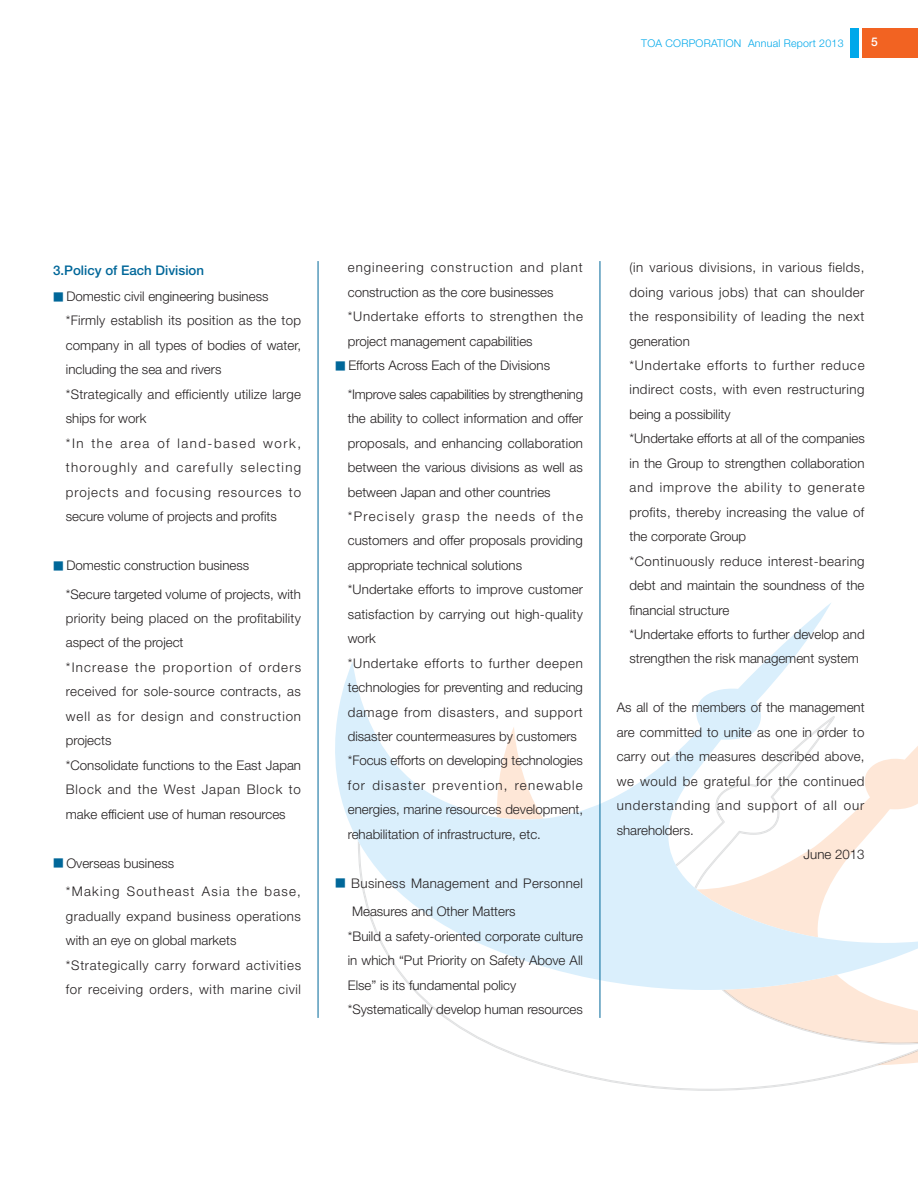
<style>
.page{position:relative;width:918px;height:1188px;background:#fff}
.page>*{position:absolute;margin:0;border:0;box-sizing:border-box;transform-origin:0 0}
.t1{font:300 13.35px/24.5px "Helvetica Neue LT Std";color:#231f20}
.t2{font:300 13.35px/24.5px "Helvetica Neue LT Std";letter-spacing:.025em;color:#231f20}
.t3{font:300 13.35px/24.5px "Helvetica Neue LT Std";letter-spacing:.04em;color:#231f20}
.t4{font:300 13.35px/24.5px "Helvetica Neue LT Std";letter-spacing:.045em;color:#231f20}
.t5{font:300 13.35px/28.7px "Helvetica Neue LT Std";letter-spacing:-.02em;color:#231f20}
.t6{font:300 13.35px/28.7px "Helvetica Neue LT Std";letter-spacing:.09em;color:#231f20}
.t7{font:300 13.35px "Helvetica Neue LT Std";letter-spacing:.075em;color:#231f20}
.t8{font:500 13.35px "Helvetica Neue LT Std";color:#006799}
.t9{font:500 12px "Helvetica Neue LT Std";color:#fff}
.t10{font:300 10.65px "Helvetica Neue LT Std";letter-spacing:.02em;color:#00a8ea}
.s1{font-family:"UD Shin Go Pro Regular 90 msp RKSJ H";font-weight:400;font-size:10.65px;color:#006799}
</style>
<div class="page">
<div style="left:863px;top:28px;width:55px;height:29px;background:#f26322"></div>
<div style="left:850px;top:28px;width:8px;height:29px;background:#00a8ea"></div>
<svg style="left:413px;top:990px;width:505px;height:100px"></svg>
<svg style="left:317px;top:602px;width:601px;height:388px"></svg>
<hr style="left:600px;top:261px;width:1px;height:757px;background:#006799">
<hr style="left:318px;top:261px;width:1px;height:757px;background:#006799">
<p class="t10" style="left:641px;top:37px;width:204px">TOA CORPORATION Annual Report 2013</p>
<p class="t9" style="left:871px;top:38px;width:8px">5</p>
<p class="t8" style="left:53px;top:266px;width:152px">3.Policy of Each Division</p>
<p class="t1" style="left:66px;top:284px;width:237px;text-indent:-13px"><span class="s1">■</span> Domestic civil engineering business *Firmly establish its position as the top company in all types of bodies of water, including the sea and rivers<br>*Strategically and efficiently utilize large ships for work<br>*In the area of land-based work, thoroughly and carefully selecting projects and focusing resources to secure volume of projects and profits</p>
<p class="t1" style="left:66px;top:551px;width:237px;line-height:28.7px;text-indent:-13px"><span class="s1">■</span> Domestic construction business<br>*Secure targeted volume of projects, with</p>
<p class="t1" style="left:66px;top:606px;width:237px">priority being placed on the profitability aspect of the project<br>*Increase the proportion of orders received for sole-source contracts, as well as for design and construction projects<br>*Consolidate functions to the East Japan<br>Block and the West Japan Block to make efficient use of human resources</p>
<p class="t6" style="left:66px;top:849px;width:237px;text-indent:-13px"><span class="s1">■</span> Overseas business<br>*Making Southeast Asia the base,</p>
<p class="t4" style="left:66px;top:904px;width:237px">gradually expand business operations with an eye on global markets *Strategically carry forward activities for receiving orders, with marine civil</p>
<p class="t3" style="left:348px;top:255px;width:237px">engineering construction and plant construction as the core businesses *Undertake efforts to strengthen the project management capabilities</p>
<p class="t5" style="left:348px;top:351px;width:237px;text-indent:-13px"><span class="s1">■</span> Efforts Across Each of the Divisions *Improve sales capabilities by strengthening</p>
<p class="t1" style="left:348px;top:406px;width:237px">the ability to collect information and offer proposals, and enhancing collaboration between the various divisions as well as between Japan and other countries *Precisely grasp the needs of the customers and offer proposals providing appropriate technical solutions *Undertake efforts to improve customer satisfaction by carrying out high-quality work<br>*Undertake efforts to further deepen technologies for preventing and reducing damage from disasters, and support disaster countermeasures by customers *Focus efforts on developing technologies for disaster prevention, renewable energies, marine resources development, rehabilitation of infrastructure, etc.</p>
<p class="t2" style="left:352px;top:869px;width:232px;line-height:28.7px;text-indent:-17px"><span class="s1">■</span> Business Management and Personnel<br>Measures and Other Matters</p>
<p class="t1" style="left:348px;top:924px;width:237px">*Build a safety-oriented corporate culture in which “Put Priority on Safety Above All Else” is its fundamental policy *Systematically develop human resources</p>
<p class="t2" style="left:629px;top:255px;width:237px">(in various divisions, in various fields, doing various jobs) that can shoulder the responsibility of leading the next generation<br>*Undertake efforts to further reduce indirect costs, with even restructuring being a possibility<br>*Undertake efforts at all of the companies in the Group to strengthen collaboration and improve the ability to generate profits, thereby increasing the value of the corporate Group<br>*Continuously reduce interest-bearing debt and maintain the soundness of the financial structure<br>*Undertake efforts to further develop and strengthen the risk management system</p>
<p class="t1" style="left:617px;top:695px;width:249px">As all of the members of the management</p>
<p class="t1" style="left:617px;top:720px;width:249px">are committed to unite as one in order to</p>
<p class="t1" style="left:617px;top:744px;width:249px">carry out the measures described above,</p>
<p class="t3" style="left:617px;top:769px;width:249px">we would be grateful for the continued</p>
<p class="t7" style="left:617px;top:798px;width:249px">understanding and support of all our</p>
<p class="t1" style="left:617px;top:818px;width:79px">shareholders.</p>
<p class="t1" style="left:804px;top:842px;width:63px">June 2013</p>
</div>
